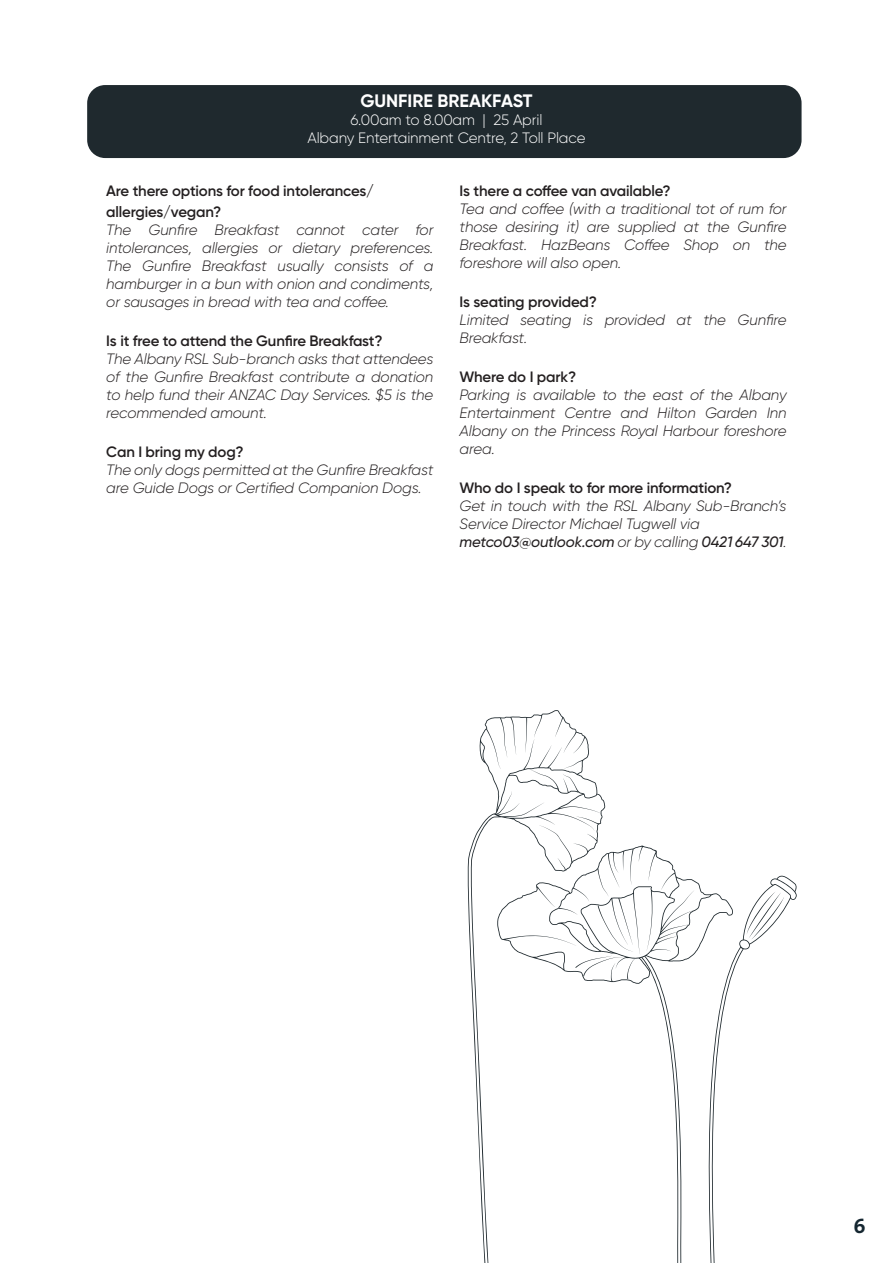
<style>
.page{position:relative;width:893px;height:1263px;background:#fff}
.page>*{position:absolute;margin:0;border:0;box-sizing:border-box;transform-origin:0 0}
.t1{font:21px "The Sans Bold Caps";color:#152731}
.t2{font:700 18px "Gilroy";color:#fff}
.t3{font:italic 300 15px/18px "Gilroy";letter-spacing:-.01em;color:#231f20;text-align:justify}
.t4{font:600 15px/20.7px "Gilroy";letter-spacing:-.01em;color:#231f20}
.t5{font:300 15px "Gilroy";letter-spacing:-.01em;color:#fff}
.t6{font:italic 500 15px "Gilroy";letter-spacing:-.01em;color:#231f20}
.s1{font-weight:300}
</style>
<div class="page">
<div style="left:87px;top:85px;width:714px;height:73px;background:#1f292e;border-radius:18px"></div>
<svg style="left:467px;top:710px;width:138px;height:553px"></svg>
<svg style="left:733px;top:876px;width:64px;height:96px"></svg>
<svg style="left:497px;top:845px;width:236px;height:418px"></svg>
<svg style="left:575px;top:899px;width:60px;height:80px"></svg>
<p class="t2" style="left:360px;top:90px;width:174px">GUNFIRE BREAKFAST</p>
<p class="t5" style="left:351px;top:111px;width:193px">6.00am to 8.00am | 25 April</p>
<p class="t5" style="left:307px;top:129px;width:280px">Albany Entertainment Centre, 2 Toll Place</p>
<p class="t4" style="left:106px;top:181px;width:269px">Are there options for food intolerances/ allergies/vegan?</p>
<p class="t3" style="left:106px;top:221px;width:329px">The Gunfire Breakfast cannot cater for intolerances, allergies or dietary preferences.<br>The Gunfire Breakfast usually consists of a hamburger in a bun with onion and condiments, or sausages in bread with tea and coffee.</p>
<p class="t4" style="left:106px;top:330px;width:278px">Is it free to attend the Gunfire Breakfast?</p>
<p class="t3" style="left:106px;top:349px;width:329px">The Albany RSL Sub-branch asks that attendees of the Gunfire Breakfast contribute a donation to help fund their ANZAC Day Services. $5 is the recommended amount.</p>
<p class="t4" style="left:106px;top:441px;width:139px">Can I bring my dog?</p>
<p class="t3" style="left:106px;top:460px;width:329px">The only dogs permitted at the Gunfire Breakfast are Guide Dogs or Certified Companion Dogs.</p>
<p class="t4" style="left:460px;top:181px;width:213px">Is there a coffee van available?</p>
<p class="t3" style="left:460px;top:200px;width:329px">Tea and coffee (with a traditional tot of rum for those desiring it) are supplied at the Gunfire Breakfast. HazBeans Coffee Shop on the foreshore will also open.</p>
<p class="t4" style="left:460px;top:291px;width:139px">Is seating provided?</p>
<p class="t3" style="left:460px;top:311px;width:329px">Limited seating is provided at the Gunfire<br>Breakfast.</p>
<p class="t4" style="left:460px;top:366px;width:118px">Where do I park?</p>
<p class="t3" style="left:460px;top:385px;width:329px">Parking is available to the east of the Albany Entertainment Centre and Hilton Garden Inn Albany on the Princess Royal Harbour foreshore area.</p>
<p class="t4" style="left:460px;top:477px;width:274px">Who do I speak to for more information?</p>
<p class="t3" style="left:460px;top:496px;width:329px">Get in touch with the RSL Albany Sub-Branch’s<br>Service Director Michael Tugwell via</p>
<p class="t6" style="left:460px;top:532px;width:329px">metco03@outlook.com <span class="s1">or by calling</span> 0421 647 301<span class="s1">.</span></p>
<p class="t1" style="left:853px;top:1208px;width:14px">6</p>
</div>
